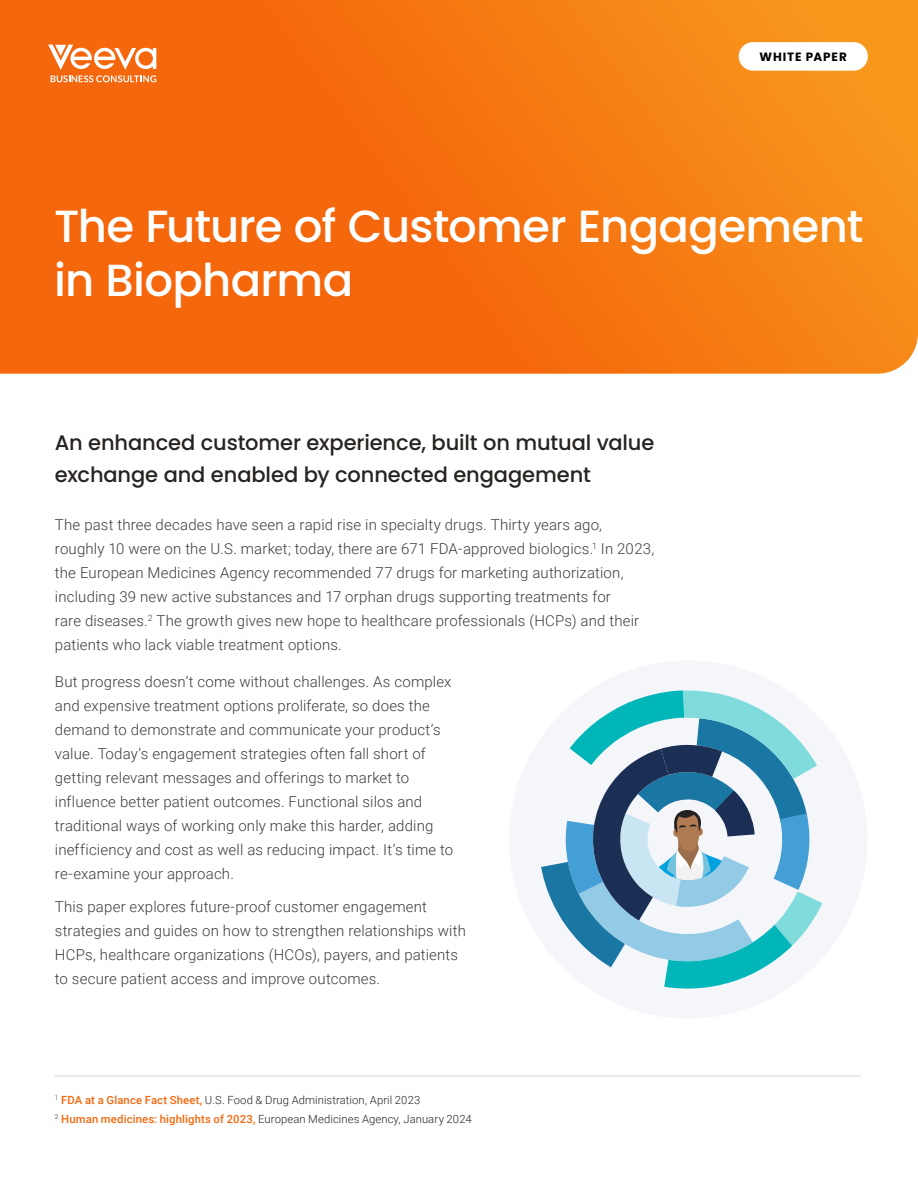
<style>
.page{position:relative;width:918px;height:1188px;background:#fff}
.page>*{position:absolute;margin:0;border:0;box-sizing:border-box;transform-origin:0 0}
.t1{font:500 45px/54px "Poppins";letter-spacing:-.015em;color:#fff}
.t2{font:500 21px/31.5px "Poppins";letter-spacing:-.005em;color:#262320}
.t3{font:300 15px/24px "Roboto";letter-spacing:.01em;color:#3c3c3b}
.t4{font:700 12px "Poppins";letter-spacing:.07em;color:#000}
.t5{font:300 11.25px/19.5px "Roboto";letter-spacing:.01em;color:#262320}
.s1{font-weight:500;color:#f5670c}
</style>
<div class="page">
<svg style="left:0;top:0;width:918px;height:374px;background:#f57411"></svg>
<div style="left:739px;top:42px;width:129px;height:29px;background:#fff;border-radius:14px"></div>
<svg style="left:48px;top:45px;width:108px;height:37px"></svg>
<div style="left:509px;top:660px;width:359px;height:359px;background:#f5f6f9;border-radius:50%"></div>
<svg style="left:541px;top:690px;width:281px;height:299px"></svg>
<hr style="left:55px;top:1076px;width:806px;height:1px;background:#d1d4db">
<p class="t4" style="left:760px;top:50px;width:89px">WHITE PAPER</p>
<h1 class="t1" style="left:54px;top:199px;width:811px">The Future of Customer Engagement in Biopharma</h1>
<h2 class="t2" style="left:55px;top:427px;width:601px">An enhanced customer experience, built on mutual value exchange and enabled by connected engagement</h2>
<p class="t3" style="left:55px;top:512px;width:601px">The past three decades have seen a rapid rise in specialty drugs. Thirty years ago, roughly 10 were on the U.S. market; today, there are 671 FDA-approved biologics.<sup>1</sup> In 2023, the European Medicines Agency recommended 77 drugs for marketing authorization, including 39 new active substances and 17 orphan drugs supporting treatments for<br>rare diseases.<sup>2</sup> The growth gives new hope to healthcare professionals (HCPs) and their patients who lack viable treatment options.</p>
<p class="t3" style="left:55px;top:670px;width:400px">But progress doesn’t come without challenges. As complex and expensive treatment options proliferate, so does the demand to demonstrate and communicate your product’s value. Today’s engagement strategies often fall short of getting relevant messages and offerings to market to influence better patient outcomes. Functional silos and traditional ways of working only make this harder, adding inefficiency and cost as well as reducing impact. It’s time to re-examine your approach.</p>
<p class="t3" style="left:55px;top:894px;width:412px">This paper explores future-proof customer engagement strategies and guides on how to strengthen relationships with HCPs, healthcare organizations (HCOs), payers, and patients to secure patient access and improve outcomes.</p>
<p class="t5" style="left:55px;top:1089px;width:418px"><sup>1</sup> <span class="s1">FDA at a Glance Fact Sheet,</span> U.S. Food &amp; Drug Administration, April 2023<br><sup>2</sup> <span class="s1">Human medicines: highlights of 2023,</span> European Medicines Agency, January 2024</p>
</div>
